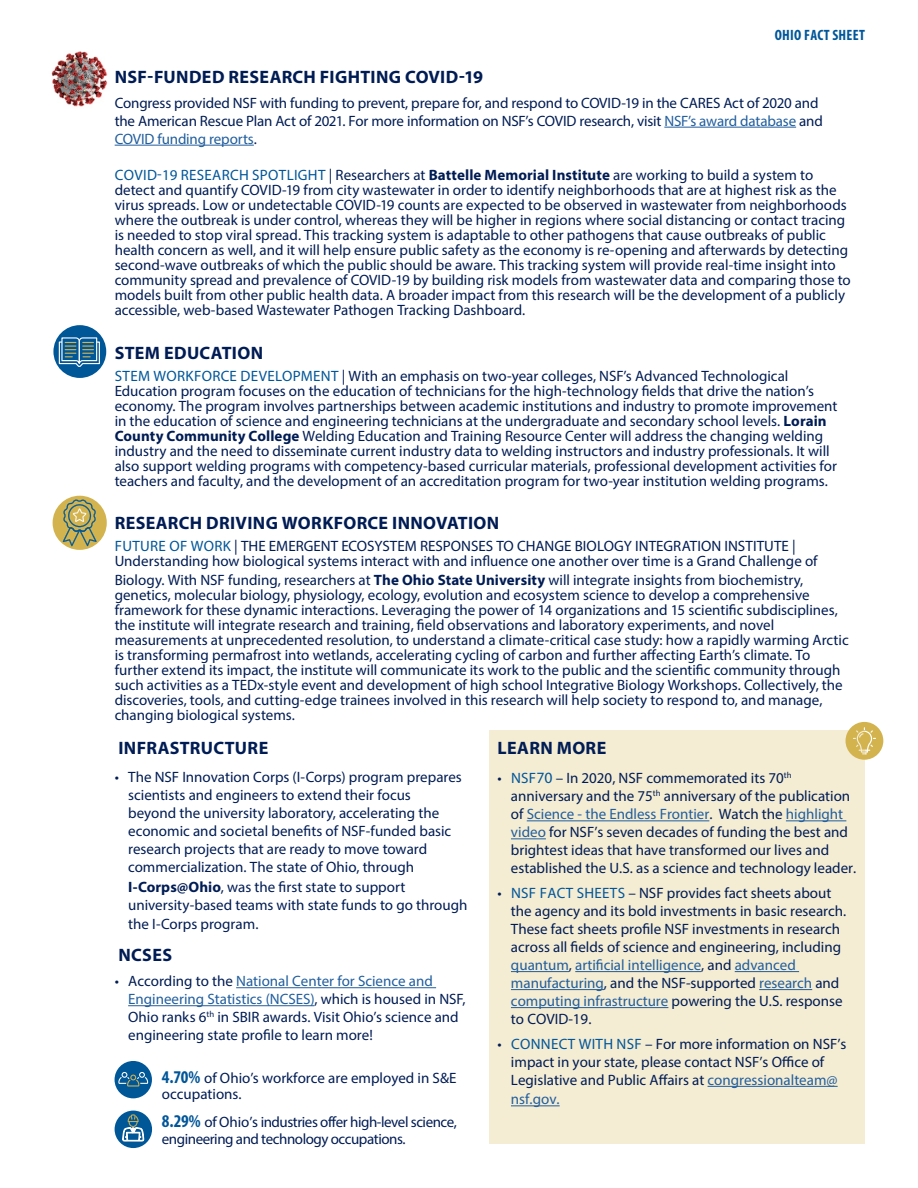
<style>
.page{position:relative;width:918px;height:1188px;background:#fff}
.page>*{position:absolute;margin:0;border:0;box-sizing:border-box;transform-origin:0 0}
.H5_Paragraph_Heading{font:700 18px "Myriad Pro";letter-spacing:.02em;color:#001c54}
.Body{font:15px/15px "Myriad Pro";color:#001c54}
.Body-2{font:15px/16.5px "Myriad Pro";letter-spacing:-.03em;color:#001c54}
.t1{font:700 condensed 15px "Myriad Pro";letter-spacing:.02em;color:#005699}
.Body-3{font:15px "Myriad Pro";color:#215e9e}
.s1{color:#215e9e}
.s2{color:#005699}
.s3{font-weight:700}
.s4{font-weight:700;font-stretch:condensed;font-size:18px;color:#005699}
.s5{font-size:15.75px;color:#005699}
</style>
<div class="page">
<div style="left:53px;top:496px;width:54px;height:54px;background:#d3b34e;border-radius:50%"></div>
<svg style="left:63px;top:500px;width:34px;height:46px"></svg>
<div style="left:53px;top:325px;width:53px;height:53px;background:#005798;border-radius:50%"></div>
<svg style="left:58px;top:337px;width:43px;height:31px"></svg>
<img style="left:51px;top:51px;width:57px;height:56px">
<div style="left:846px;top:722px;width:37px;height:38px;background:#d3b34e;border-radius:50%"></div>
<svg style="left:863px;top:728px;width:12px;height:26px"></svg>
<div style="left:115px;top:1061px;width:37px;height:37px;background:#005798;border-radius:50%"></div>
<svg style="left:118px;top:1072px;width:30px;height:15px"></svg>
<div style="left:115px;top:1111px;width:37px;height:37px;background:#005798;border-radius:50%"></div>
<svg style="left:122px;top:1114px;width:22px;height:34px"></svg>
<div style="left:490px;top:730px;width:375px;height:414px;background:#f4ecd3"></div>
<hr style="left:236px;top:987px;width:200px;height:1px;background:#215e9e">
<hr style="left:128px;top:1005px;width:186px;height:1px;background:#215e9e">
<hr style="left:664px;top:127px;width:132px;height:1px;background:#215e9e">
<hr style="left:115px;top:145px;width:139px;height:1px;background:#215e9e">
<hr style="left:527px;top:820px;width:182px;height:1px;background:#215e9e">
<hr style="left:786px;top:820px;width:60px;height:1px;background:#215e9e">
<hr style="left:511px;top:838px;width:35px;height:1px;background:#215e9e">
<hr style="left:511px;top:971px;width:58px;height:1px;background:#215e9e">
<hr style="left:575px;top:971px;width:126px;height:1px;background:#215e9e">
<hr style="left:735px;top:971px;width:64px;height:1px;background:#215e9e">
<hr style="left:511px;top:989px;width:93px;height:1px;background:#215e9e">
<hr style="left:759px;top:989px;width:53px;height:1px;background:#215e9e">
<hr style="left:511px;top:1007px;width:157px;height:1px;background:#215e9e">
<hr style="left:708px;top:1086px;width:130px;height:1px;background:#215e9e">
<hr style="left:511px;top:1105px;width:49px;height:1px;background:#215e9e">
<p class="t1" style="left:775px;top:26px;width:92px">OHIO FACT SHEET</p>
<h5 class="H5_Paragraph_Heading" style="left:115px;top:65px;width:370px">NSF-FUNDED RESEARCH FIGHTING COVID-19</h5>
<p class="Body" style="left:115px;top:93px;width:710px;line-height:18px">Congress provided NSF with funding to prevent, prepare for, and respond to COVID-19 in the CARES Act of 2020 and the American Rescue Plan Act of 2021. For more information on NSF’s COVID research, visit <span class="s1">NSF’s award database</span> and<br><span class="s1">COVID funding reports</span>.</p>
<p class="Body" style="left:115px;top:168px;width:738px"><span class="s2">COVID-19 RESEARCH SPOTLIGHT</span> | Researchers at <span class="s3">Battelle Memorial Institute</span> are working to build a system to detect and quantify COVID-19 from city wastewater in order to identify neighborhoods that are at highest risk as the virus spreads. Low or undetectable COVID-19 counts are expected to be observed in wastewater from neighborhoods where the outbreak is under control, whereas they will be higher in regions where social distancing or contact tracing is needed to stop viral spread. This tracking system is adaptable to other pathogens that cause outbreaks of public health concern as well, and it will help ensure public safety as the economy is re-opening and afterwards by detecting second-wave outbreaks of which the public should be aware. This tracking system will provide real-time insight into community spread and prevalence of COVID-19 by building risk models from wastewater data and comparing those to models built from other public health data. A broader impact from this research will be the development of a publicly accessible, web-based Wastewater Pathogen Tracking Dashboard.</p>
<h5 class="H5_Paragraph_Heading" style="left:115px;top:341px;width:150px">STEM EDUCATION</h5>
<p class="Body" style="left:115px;top:368px;width:724px"><span class="s2">STEM WORKFORCE DEVELOPMENT</span> | With an emphasis on two-year colleges, NSF’s Advanced Technological Education program focuses on the education of technicians for the high-technology fields that drive the nation’s economy. The program involves partnerships between academic institutions and industry to promote improvement in the education of science and engineering technicians at the undergraduate and secondary school levels. <span class="s3">Lorain County Community College</span> Welding Education and Training Resource Center will address the changing welding industry and the need to disseminate current industry data to welding instructors and industry professionals. It will also support welding programs with competency-based curricular materials, professional development activities for teachers and faculty, and the development of an accreditation program for two-year institution welding programs.</p>
<h5 class="H5_Paragraph_Heading" style="left:115px;top:511px;width:386px">RESEARCH DRIVING WORKFORCE INNOVATION</h5>
<p class="Body" style="left:115px;top:538px;width:704px"><span class="s2">FUTURE OF WORK</span> | THE EMERGENT ECOSYSTEM RESPONSES TO CHANGE BIOLOGY INTEGRATION INSTITUTE |<br>Understanding how biological systems interact with and influence one another over time is a Grand Challenge of</p>
<p class="Body" style="left:115px;top:573px;width:736px">Biology. With NSF funding, researchers at <span class="s3">The Ohio State University</span> will integrate insights from biochemistry, genetics, molecular biology, physiology, ecology, evolution and ecosystem science to develop a comprehensive framework for these dynamic interactions. Leveraging the power of 14 organizations and 15 scientific subdisciplines, the institute will integrate research and training, field observations and laboratory experiments, and novel measurements at unprecedented resolution, to understand a climate-critical case study: how a rapidly warming Arctic is transforming permafrost into wetlands, accelerating cycling of carbon and further affecting Earth’s climate. To further extend its impact, the institute will communicate its work to the public and the scientific community through such activities as a TEDx-style event and development of high school Integrative Biology Workshops. Collectively, the discoveries, tools, and cutting-edge trainees involved in this research will help society to respond to, and manage, changing biological systems.</p>
<h5 class="H5_Paragraph_Heading" style="left:118px;top:737px;width:151px">INFRASTRUCTURE</h5>
<p class="Body" style="left:128px;top:768px;width:335px;line-height:18px;text-indent:-14px">• The NSF Innovation Corps (I-Corps) program prepares scientists and engineers to extend their focus beyond the university laboratory, accelerating the economic and societal benefits of NSF-funded basic research projects that are ready to move toward commercialization. The state of Ohio, through</p>
<p class="Body" style="left:128px;top:877px;width:341px;line-height:18px"><span class="s3">I-Corps@Ohio</span>, was the first state to support university-based teams with state funds to go through</p>
<p class="Body" style="left:128px;top:916px;width:132px">the I-Corps program.</p>
<h5 class="H5_Paragraph_Heading" style="left:118px;top:944px;width:55px">NCSES</h5>
<p class="Body" style="left:128px;top:972px;width:339px;line-height:18px;text-indent:-14px">• According to the <span class="s1">National Center for Science and Engineering Statistics (NCSES)</span>, which is housed in NSF, Ohio ranks 6<sup>th</sup> in SBIR awards. Visit Ohio’s science and engineering state profile to learn more!</p>
<p class="Body" style="left:162px;top:1069px;width:296px;line-height:16.5px"><span class="s4">4.70%</span> of Ohio’s workforce are employed in S&amp;E occupations.</p>
<p class="Body-2" style="left:162px;top:1114px;width:297px"><span class="s4">8.29%</span> of Ohio’s industries offer high-level science, engineering and technology occupations.</p>
<p class="H5_Paragraph_Heading" style="left:498px;top:737px;width:110px">LEARN MORE</p>
<p class="Body" style="left:511px;top:769px;width:347px;line-height:18px;text-indent:-13px">• <span class="s2">NSF</span><span class="s5">70</span> – In 2020, NSF commemorated its 70<sup>th </sup>anniversary and the 75<sup>th</sup> anniversary of the publication of <span class="s1">Science - the Endless Frontier</span>. Watch the <span class="s1">highlight video</span> for NSF’s seven decades of funding the best and brightest ideas that have transformed our lives and established the U.S. as a science and technology leader.</p>
<p class="Body" style="left:511px;top:884px;width:337px;line-height:18px;text-indent:-13px">• <span class="s2">NSF FACT SHEETS</span> – NSF provides fact sheets about the agency and its bold investments in basic research.<br>These fact sheets profile NSF investments in research across all fields of science and engineering, including <span class="s1">quantum</span>, <span class="s1">artificial intelligence</span>, and <span class="s1">advanced manufacturing</span>, and the NSF-supported <span class="s1">research</span> and <span class="s1">computing infrastructure</span> powering the U.S. response to COVID-19.</p>
<p class="Body" style="left:498px;top:1035px;width:350px;line-height:18px;text-align:center">• <span class="s2">CONNECT WITH NSF</span> – For more information on NSF’s impact in your state, please contact NSF’s Office of<br>Legislative and Public Affairs at <span class="s1">congressionalteam@</span></p>
<p class="Body-3" style="left:511px;top:1090px;width:50px">nsf.gov.</p>
</div>
